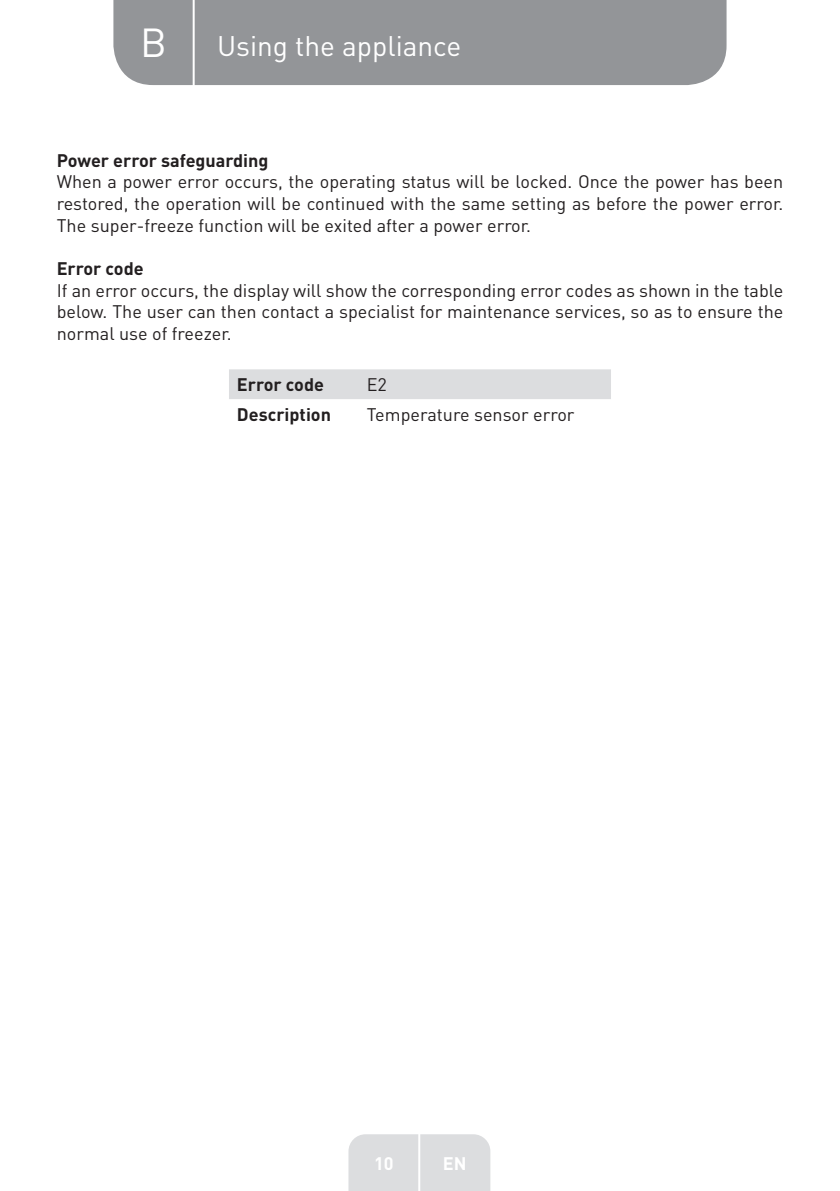
<style>
.page{position:relative;width:840px;height:1191px;background:#fff}
.page>*{position:absolute;margin:0;border:0;box-sizing:border-box;transform-origin:0 0}
.t1{font:40px "DIN Pro";color:#fff}
.t2{font:28px "DIN Pro";color:#fff}
.t3{font:18px/21.6px "DIN Pro";color:#231f20;text-align:justify}
.t4{font:700 18px "DIN Pro";color:#231f20}
.t5{font:700 18px "DIN Pro";color:#fff}
</style>
<div class="page">
<div style="left:113px;top:0;width:613px;height:85px;background:#939598"></div>
<div style="left:348px;top:1134px;width:142px;height:57px;background:#dcdddf"></div>
<hr style="left:418px;top:1111px;width:2px;height:80px;background:#fff">
<hr style="left:192px;top:0;width:2px;height:88px;background:#fff">
<div style="left:229px;top:369px;width:381px;height:30px;background:#dcdddf"></div>
<h1 class="t1" style="left:140px;top:15px;width:28px">B</h1>
<h2 class="t2" style="left:217px;top:27px;width:246px">Using the appliance</h2>
<p class="t4" style="left:57px;top:148px;width:213px">Power error safeguarding</p>
<p class="t3" style="left:57px;top:170px;width:727px">When a power error occurs, the operating status will be locked. Once the power has been restored, the operation will be continued with the same setting as before the power error.<br>The super-freeze function will be exited after a power error.</p>
<p class="t4" style="left:57px;top:256px;width:88px">Error code</p>
<p class="t3" style="left:57px;top:278px;width:727px">If an error occurs, the display will show the corresponding error codes as shown in the table below. The user can then contact a specialist for maintenance services, so as to ensure the normal use of freezer.</p>
<p class="t4" style="left:237px;top:372px;width:88px">Error code</p>
<p class="t3" style="left:366px;top:373px;width:22px">E2</p>
<p class="t4" style="left:237px;top:402px;width:95px">Description</p>
<p class="t3" style="left:366px;top:403px;width:209px">Temperature sensor error</p>
<p class="t5" style="left:374px;top:1150px;width:21px">10</p>
<p class="t5" style="left:442px;top:1150px;width:25px">EN</p>
</div>
